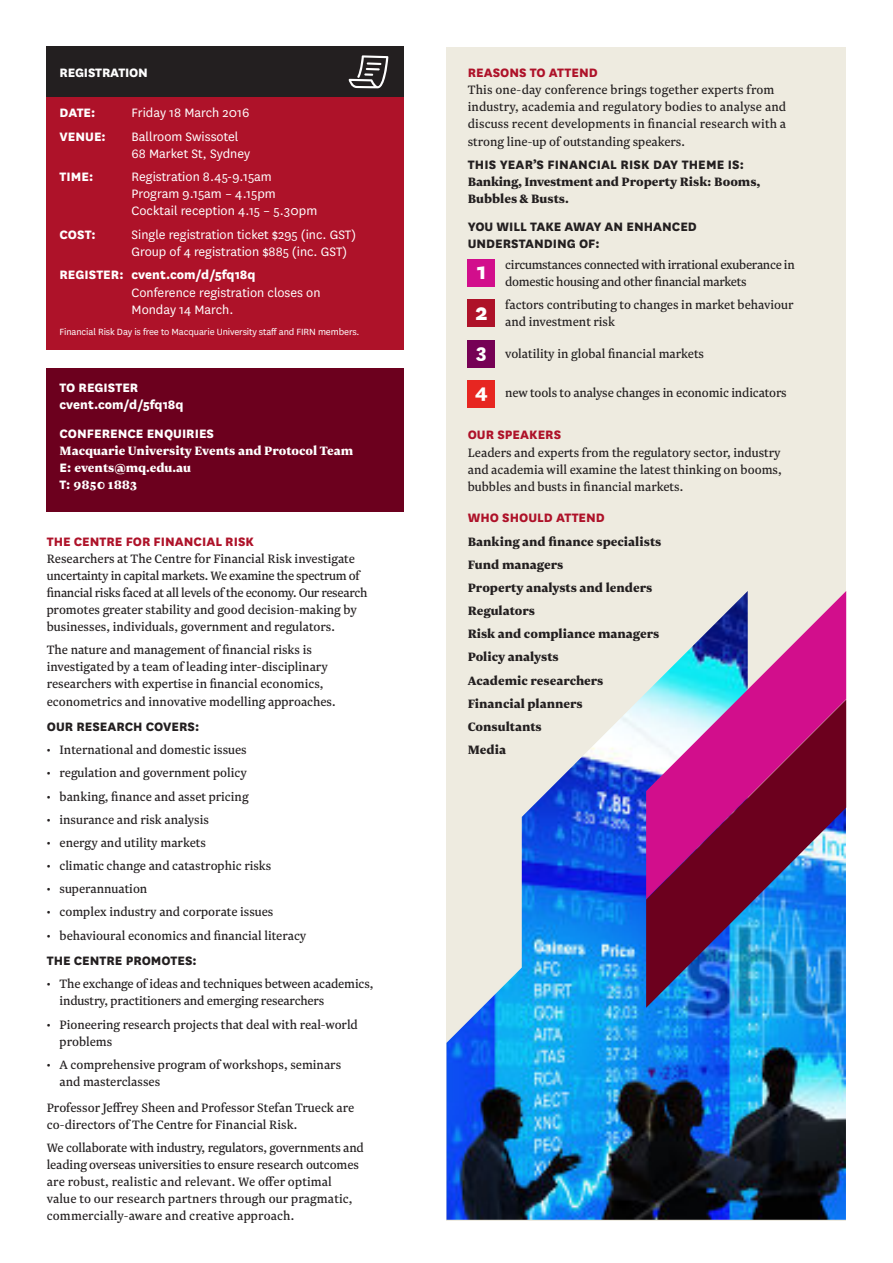
<style>
.page{position:relative;width:893px;height:1263px;background:#fff}
.page>*{position:absolute;margin:0;border:0;box-sizing:border-box;transform-origin:0 0}
.t1{font:800 25.95px "National";color:#fff}
.t2{font:800 21.9px "National";color:#fff}
._3_-_Body_copy{font:14.25px/17.1px "Newzald";color:#231f20}
._2_-_Subhead_LVL2{font:14.25px/17.1px "National";color:#fff}
._3_-_Body_copy-2{font:900 14.25px/17.1px "Newzald";color:#231f20}
._2_-_Subhead_LVL2-2{font:800 14.25px/17.1px "National";color:#231f20}
._3_-_Body_copy-3{font:14.25px/17.1px "Newzald";letter-spacing:-.02em;color:#231f20}
._3_-_Body_copy-4{font:900 14.25px/17.1px "Newzald";color:#fff}
._2_-_Subhead_LVL1{font:800 14.25px "National";color:#ae1229}
._2_-_Subhead_LVL1-2{font:800 14.25px "National";color:#fff}
._2_-_Subhead_LVL2-3{font:800 14.25px "National";color:#fff}
._3_-_Body_copy-5{font:800 14.25px "National";color:#fff}
.Subheading_-_level_2{font:800 14.25px "National";letter-spacing:-.015em;color:#fff}
._2_-_Subhead_LVL2-4{font:10.5px "National";letter-spacing:-.01em;color:#fff}
.s1{font-weight:800}
.s2{font-family:"National";font-weight:800}
</style>
<div class="page">
<div style="left:446px;top:47px;width:400px;height:1173px;background:#eeebe0"></div>
<div style="left:468px;top:259px;width:27px;height:27px;background:#d20e8c"></div>
<div style="left:468px;top:299px;width:27px;height:28px;background:#ae1229"></div>
<div style="left:468px;top:340px;width:27px;height:27px;background:#760155"></div>
<div style="left:468px;top:380px;width:27px;height:28px;background:#e72621"></div>
<div style="left:47px;top:47px;width:357px;height:303px;background:#ae1229"></div>
<div style="left:47px;top:47px;width:357px;height:50px;background:#231f20"></div>
<svg style="left:349px;top:55px;width:39px;height:33px"></svg>
<div style="left:47px;top:368px;width:357px;height:144px;background:#6c001e"></div>
<img style="left:446px;top:693px;width:400px;height:527px">
<svg style="left:646px;top:591px;width:200px;height:108px"></svg>
<img style="left:646px;top:699px;width:200px;height:309px">
<p class="Subheading_-_level_2" style="left:60px;top:62px;width:90px">REGISTRATION</p>
<p class="_2_-_Subhead_LVL2-3" style="left:60px;top:102px;width:37px">DATE:</p>
<p class="_2_-_Subhead_LVL2" style="left:132px;top:104px;width:119px">Friday 18 March 2016</p>
<p class="_2_-_Subhead_LVL2-3" style="left:60px;top:126px;width:48px">VENUE:</p>
<p class="_2_-_Subhead_LVL2" style="left:132px;top:127px;width:120px">Ballroom Swissotel<br>68 Market St, Sydney</p>
<p class="_2_-_Subhead_LVL2-3" style="left:60px;top:166px;width:35px">TIME:</p>
<p class="_2_-_Subhead_LVL2" style="left:132px;top:168px;width:187px">Registration 8.45-9.15am<br>Program 9.15am – 4.15pm<br>Cocktail reception 4.15 – 5.30pm</p>
<p class="_2_-_Subhead_LVL2-3" style="left:60px;top:224px;width:38px">COST:</p>
<p class="_2_-_Subhead_LVL2" style="left:132px;top:225px;width:226px">Single registration ticket $295 (inc. GST)<br>Group of 4 registration $885 (inc. GST)</p>
<p class="_2_-_Subhead_LVL2" style="left:132px;top:266px;width:191px;text-indent:-72px"><span class="s1">REGISTER: cvent.com/d/5fq18q<br></span>Conference registration closes on<br>Monday 14 March.</p>
<p class="_2_-_Subhead_LVL2-4" style="left:60px;top:325px;width:302px">Financial Risk Day is free to Macquarie University staff and FIRN members.</p>
<p class="_2_-_Subhead_LVL1-2" style="left:60px;top:377px;width:80px">TO REGISTER</p>
<p class="_3_-_Body_copy-5" style="left:60px;top:394px;width:126px">cvent.com/d/5fq18q</p>
<p class="_2_-_Subhead_LVL1-2" style="left:60px;top:423px;width:156px">CONFERENCE ENQUIRIES</p>
<p class="_3_-_Body_copy-4" style="left:60px;top:442px;width:295px">Macquarie University Events and Protocol Team</p>
<p class="_3_-_Body_copy-4" style="left:60px;top:459px;width:133px"><span class="s2">E:</span> events@mq.edu.au<br><span class="s2">T:</span> 9850 1883</p>
<p class="_2_-_Subhead_LVL1" style="left:47px;top:531px;width:209px">THE CENTRE FOR FINANCIAL RISK</p>
<p class="_3_-_Body_copy" style="left:47px;top:550px;width:322px">Researchers at The Centre for Financial Risk investigate uncertainty in capital markets. We examine the spectrum of financial risks faced at all levels of the economy. Our research promotes greater stability and good decision-making by businesses, individuals, government and regulators.</p>
<p class="_3_-_Body_copy" style="left:47px;top:641px;width:290px">The nature and management of financial risks is investigated by a team of leading inter-disciplinary researchers with expertise in financial economics, econometrics and innovative modelling approaches.</p>
<p class="_2_-_Subhead_LVL2-2" style="left:47px;top:717px;width:154px">OUR RESEARCH COVERS:</p>
<p class="_3_-_Body_copy" style="left:47px;top:741px;width:201px">• International and domestic issues</p>
<p class="_3_-_Body_copy" style="left:47px;top:764px;width:202px">• regulation and government policy</p>
<p class="_3_-_Body_copy" style="left:47px;top:787px;width:203px">• banking, finance and asset pricing</p>
<p class="_3_-_Body_copy" style="left:47px;top:811px;width:164px">• insurance and risk analysis</p>
<p class="_3_-_Body_copy" style="left:47px;top:834px;width:161px">• energy and utility markets</p>
<p class="_3_-_Body_copy" style="left:47px;top:857px;width:226px">• climatic change and catastrophic risks</p>
<p class="_3_-_Body_copy" style="left:47px;top:880px;width:102px">• superannuation</p>
<p class="_3_-_Body_copy" style="left:47px;top:903px;width:228px">• complex industry and corporate issues</p>
<p class="_3_-_Body_copy" style="left:47px;top:926px;width:261px">• behavioural economics and financial literacy</p>
<p class="_2_-_Subhead_LVL2-2" style="left:47px;top:951px;width:151px">THE CENTRE PROMOTES:</p>
<p class="_3_-_Body_copy" style="left:60px;top:975px;width:315px;text-indent:-13px">• The exchange of ideas and techniques between academics, industry, practitioners and emerging researchers</p>
<p class="_3_-_Body_copy" style="left:60px;top:1015px;width:300px;text-indent:-13px">• Pioneering research projects that deal with real-world problems</p>
<p class="_3_-_Body_copy" style="left:60px;top:1056px;width:283px;text-indent:-13px">• A comprehensive program of workshops, seminars and masterclasses</p>
<p class="_3_-_Body_copy" style="left:47px;top:1098px;width:309px">Professor Jeffrey Sheen and Professor Stefan Trueck are co-directors of The Centre for Financial Risk.</p>
<p class="_3_-_Body_copy" style="left:47px;top:1139px;width:319px">We collaborate with industry, regulators, governments and leading overseas universities to ensure research outcomes are robust, realistic and relevant. We offer optimal value to our research partners through our pragmatic, commercially-aware and creative approach.</p>
<p class="_2_-_Subhead_LVL1" style="left:468px;top:62px;width:132px">REASONS TO ATTEND</p>
<p class="_3_-_Body_copy" style="left:468px;top:81px;width:320px">This one-day conference brings together experts from industry, academia and regulatory bodies to analyse and discuss recent developments in financial research with a strong line-up of outstanding speakers.</p>
<p class="_2_-_Subhead_LVL2-2" style="left:468px;top:155px;width:278px">THIS YEAR’S FINANCIAL RISK DAY THEME IS:</p>
<p class="_3_-_Body_copy-2" style="left:468px;top:172px;width:295px">Banking, Investment and Property Risk: Booms,<br>Bubbles &amp; Busts.</p>
<p class="_2_-_Subhead_LVL2-2" style="left:468px;top:217px;width:231px">YOU WILL TAKE AWAY AN ENHANCED<br>UNDERSTANDING OF:</p>
<p class="_3_-_Body_copy-3" style="left:505px;top:256px;width:291px">circumstances connected with irrational exuberance in domestic housing and other financial markets</p>
<p class="_3_-_Body_copy" style="left:505px;top:296px;width:290px">factors contributing to changes in market behaviour and investment risk</p>
<p class="_3_-_Body_copy" style="left:505px;top:345px;width:200px">volatility in global financial markets</p>
<p class="_3_-_Body_copy" style="left:505px;top:384px;width:283px">new tools to analyse changes in economic indicators</p>
<p class="_2_-_Subhead_LVL1" style="left:468px;top:425px;width:95px">OUR SPEAKERS</p>
<p class="_3_-_Body_copy" style="left:468px;top:443px;width:316px;text-align:justify">Leaders and experts from the regulatory sector, industry and academia will examine the latest thinking on booms, bubbles and busts in financial markets.</p>
<p class="_2_-_Subhead_LVL1" style="left:468px;top:508px;width:139px">WHO SHOULD ATTEND</p>
<p class="_3_-_Body_copy-2" style="left:468px;top:532px;width:195px">Banking and finance specialists</p>
<p class="_3_-_Body_copy-2" style="left:468px;top:555px;width:97px">Fund managers</p>
<p class="_3_-_Body_copy-2" style="left:468px;top:578px;width:186px">Property analysts and lenders</p>
<p class="_3_-_Body_copy-2" style="left:468px;top:601px;width:69px">Regulators</p>
<p class="_3_-_Body_copy-2" style="left:468px;top:625px;width:193px">Risk and compliance managers</p>
<p class="_3_-_Body_copy-2" style="left:468px;top:648px;width:92px">Policy analysts</p>
<p class="_3_-_Body_copy-2" style="left:468px;top:671px;width:137px">Academic researchers</p>
<p class="_3_-_Body_copy-2" style="left:468px;top:694px;width:117px">Financial planners</p>
<p class="_3_-_Body_copy-2" style="left:468px;top:717px;width:76px">Consultants</p>
<p class="_3_-_Body_copy-2" style="left:468px;top:740px;width:40px">Media</p>
<p class="t1" style="left:477px;top:252px;width:11px">1</p>
<p class="t1" style="left:475px;top:294px;width:14px">2</p>
<p class="t2" style="left:476px;top:335px;width:12px">3</p>
<p class="t2" style="left:475px;top:376px;width:14px">4</p>
</div>
